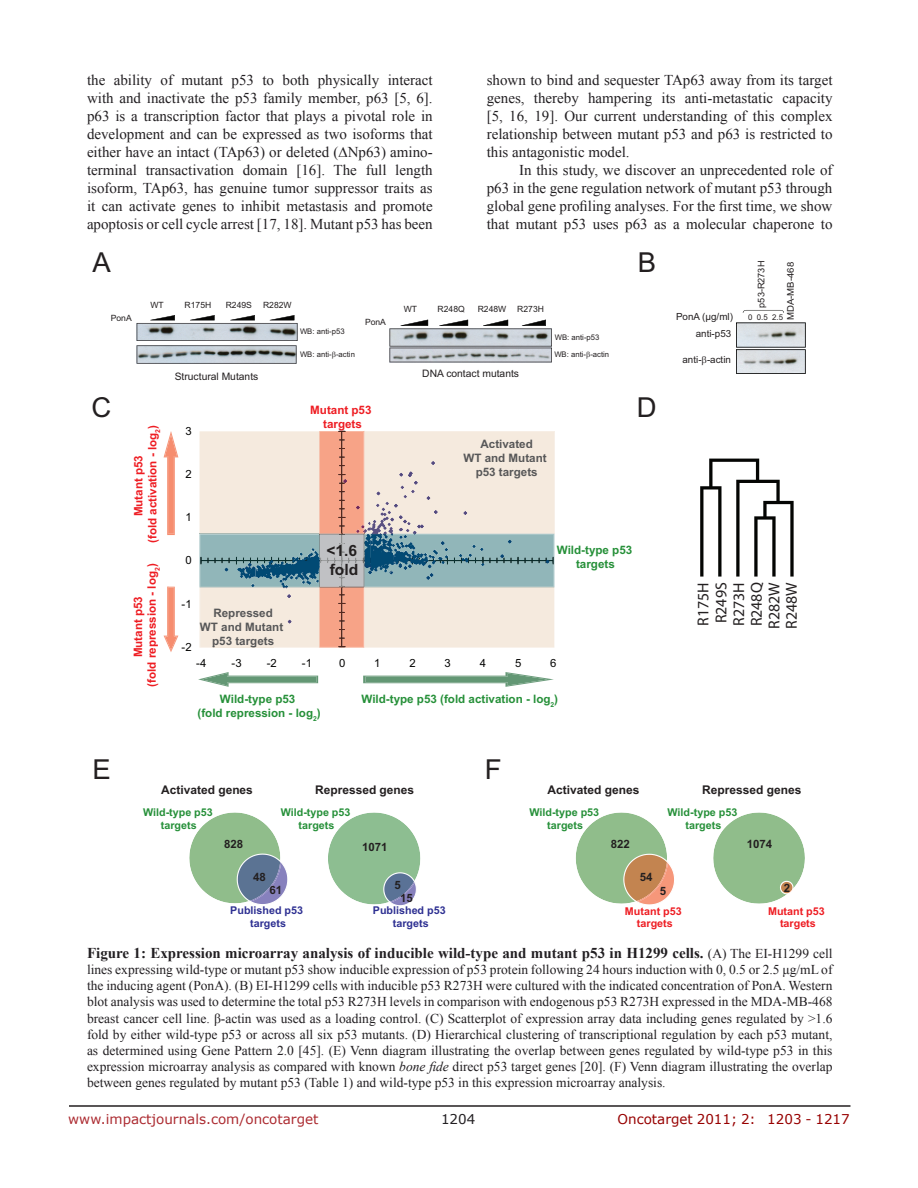
<style>
.page{position:relative;width:918px;height:1188px;background:#fff}
.page>*{position:absolute;margin:0;border:0;box-sizing:border-box;transform-origin:0 0}
.t1{font:27.45px "Arial";color:#231f20}
.t2{font:15.9px/17.7px "Myriad";color:#231f20;text-align:center}
.t3{font:700 15.6px/18.6px "Arial";color:#231f20}
.BodyText{font:15px/18px "Times New Roman";color:#221f22;text-align:justify}
.FigureText{font:700 15px "Times New Roman";color:#221f22}
.FigureText-2{font:13.5px/16.2px "Times New Roman";color:#221f22;text-align:justify}
.t4{font:13.5px "Verdana";color:#ac2b31}
.t5{font:13.5px "Verdana";color:#970000}
.t6{font:13.5px "Verdana";color:#221f22}
.t7{font:700 12px "Arial";color:#231f20}
.t8{font:700 11.55px/14px "Arial";color:#269039;text-align:center}
.t9{font:700 11.55px/14px "Arial";color:#ee1d23;text-align:center}
.t10{font:700 11.55px/14px "Arial";color:#575758;text-align:center}
.t11{font:700 11.4px/13.2px "Arial";color:#231f20}
.t12{font:11.25px "Arial";color:#050504}
.t13{font:700 10.8px/12.9px "Arial";color:#269039;text-align:center}
.t14{font:700 10.8px/12.9px "Arial";color:#ee1d23;text-align:center}
.t15{font:700 10.65px/12.9px "Arial";color:#269039;text-align:center}
.t16{font:700 10.65px/12.9px "Arial";color:#2e3092;text-align:center}
.t17{font:10.35px "Arial";color:#231f20}
.t18{font:9.9px "Arial";color:#231f20}
.t19{font:9.15px "Arial";color:#231f20;scale:1.04 1}
.t20{font:9.15px "Arial";color:#231f20}
.t21{font:8.55px "Arial";color:#231f20}
.t22{font:7.8px "Arial";color:#231f20}
.s1{font-weight:400;font-size:13.5px}
.s2{font-style:italic}
</style>
<div class="page">
<hr style="left:69px;top:1105px;width:781px;height:2px;background:#231f20">
<svg style="left:390px;top:320px;width:162px;height:42px;background:#b4b8bc"></svg>
<svg style="left:576px;top:812px;width:98px;height:93px"></svg>
<svg style="left:713px;top:812px;width:92px;height:92px"></svg>
<svg style="left:363px;top:672px;width:191px;height:15px"></svg>
<svg style="left:198px;top:672px;width:120px;height:15px"></svg>
<svg style="left:164px;top:587px;width:14px;height:65px"></svg>
<svg style="left:164px;top:431px;width:14px;height:104px"></svg>
<svg style="left:200px;top:431px;width:355px;height:217px;background:#dad3ca"></svg>
<div style="left:213px;top:636px;width:61px;height:11px;background:#f5eade"></div>
<hr style="left:213px;top:647px;width:61px;height:1px;background:#f5eade">
<img style="left:700px;top:458px;width:94px;height:119px">
<svg style="left:137px;top:315px;width:161px;height:49px"></svg>
<svg style="left:736px;top:322px;width:70px;height:52px;background:#c2c6c8"></svg>
<svg style="left:743px;top:310px;width:41px;height:3px"></svg>
<svg style="left:328px;top:812px;width:93px;height:94px"></svg>
<svg style="left:189px;top:812px;width:99px;height:92px"></svg>
<img style="left:401px;top:486px;width:14px;height:12px">
<img style="left:375px;top:502px;width:16px;height:27px">
<img style="left:356px;top:522px;width:14px;height:34px">
<img style="left:393px;top:522px;width:23px;height:28px">
<img style="left:284px;top:548px;width:31px;height:17px">
<img style="left:416px;top:545px;width:68px;height:21px">
<img style="left:237px;top:567px;width:18px;height:12px">
<p class="BodyText" style="left:87px;top:71px;width:347px">the ability of mutant p53 to both physically interact with and inactivate the p53 family member, p63 [5, 6]. p63 is a transcription factor that plays a pivotal role in development and can be expressed as two isoforms that either have an intact (TAp63) or deleted (∆Np63) amino&shy;terminal transactivation domain [16]. The full length isoform, TAp63, has genuine tumor suppressor traits as it can activate genes to inhibit metastasis and promote apoptosis or cell cycle arrest [17, 18]. Mutant p53 has been</p>
<p class="BodyText" style="left:487px;top:71px;width:347px">shown to bind and sequester TAp63 away from its target genes, thereby hampering its anti-metastatic capacity [5, 16, 19]. Our current understanding of this complex relationship between mutant p53 and p63 is restricted to this antagonistic model.</p>
<p class="BodyText" style="left:487px;top:161px;width:347px;text-indent:32px">In this study, we discover an unprecedented role of p63 in the gene regulation network of mutant p53 through global gene profiling analyses. For the first time, we show that mutant p53 uses p63 as a molecular chaperone to</p>
<p class="t1" style="left:92px;top:244px;width:20px">A</p>
<p class="t21" style="left:111px;top:313px;width:23px">PonA</p>
<p class="t21" style="left:151px;top:300px;width:15px">WT</p>
<p class="t21" style="left:185px;top:300px;width:28px">R175H</p>
<p class="t21" style="left:226px;top:300px;width:28px">R249S</p>
<p class="t21" style="left:263px;top:300px;width:30px">R282W</p>
<p class="t22" style="left:300px;top:326px;width:46px">WB: anti-p53</p>
<p class="t22" style="left:300px;top:349px;width:56px">WB: anti- -actin</p>
<p class="t21" style="left:365px;top:317px;width:23px">PonA</p>
<p class="t21" style="left:404px;top:303px;width:15px">WT</p>
<p class="t21" style="left:438px;top:303px;width:29px">R248Q</p>
<p class="t21" style="left:478px;top:303px;width:30px">R248W</p>
<p class="t21" style="left:517px;top:303px;width:28px">R273H</p>
<p class="t17" style="left:175px;top:370px;width:85px">Structural Mutants</p>
<p class="t17" style="left:422px;top:367px;width:98px">DNA contact mutants</p>
<p class="t22" style="left:555px;top:332px;width:46px">WB: anti-p53</p>
<p class="t22" style="left:554px;top:349px;width:56px">WB: anti- -actin</p>
<p class="t1" style="left:92px;top:390px;width:21px">C</p>
<p class="t9" style="left:132px;top:543px;width:120px;rotate:-90deg">Mutant p53<br>(fold activation - log<sub>2</sub>)</p>
<p class="t12" style="left:185px;top:424px;width:8px">3</p>
<p class="t12" style="left:185px;top:467px;width:8px">2</p>
<p class="t12" style="left:185px;top:510px;width:8px">1</p>
<p class="t9" style="left:310px;top:404px;width:63px">Mutant p53 targets</p>
<p class="t10" style="left:463px;top:437px;width:85px">Activated<br>WT and Mutant p53 targets</p>
<p class="t1" style="left:638px;top:244px;width:20px">B</p>
<p class="t1" style="left:637px;top:390px;width:21px">D</p>
<p class="t9" style="left:131px;top:687px;width:125px;rotate:-90deg">Mutant p53<br>(fold repression - log<sub>2</sub>)</p>
<p class="t12" style="left:185px;top:553px;width:8px">0</p>
<p class="t12" style="left:182px;top:596px;width:12px">-1</p>
<p class="t12" style="left:182px;top:639px;width:12px">-2</p>
<p class="t10" style="left:200px;top:606px;width:85px">Repressed<br>WT and Mutant p53 targets</p>
<p class="t3" style="left:327px;top:542px;width:33px">&lt;1.6 fold</p>
<p class="t8" style="left:557px;top:543px;width:77px">Wild-type p53 targets</p>
<p class="t12" style="left:196px;top:656px;width:12px">-4</p>
<p class="t12" style="left:231px;top:656px;width:12px">-3</p>
<p class="t12" style="left:267px;top:656px;width:12px">-2</p>
<p class="t12" style="left:302px;top:656px;width:12px">-1</p>
<p class="t12" style="left:339px;top:656px;width:8px">0</p>
<p class="t12" style="left:374px;top:656px;width:8px">1</p>
<p class="t12" style="left:409px;top:656px;width:8px">2</p>
<p class="t12" style="left:445px;top:656px;width:8px">3</p>
<p class="t12" style="left:480px;top:656px;width:8px">4</p>
<p class="t12" style="left:515px;top:656px;width:8px">5</p>
<p class="t12" style="left:550px;top:656px;width:8px">6</p>
<p class="t8" style="left:198px;top:693px;width:125px">Wild-type p53<br>(fold repression - log<sub>2</sub>)</p>
<p class="t8" style="left:361px;top:693px;width:198px">Wild-type p53 (fold activation - log<sub>2</sub>)</p>
<p class="t1" style="left:92px;top:752px;width:20px">E</p>
<p class="t1" style="left:485px;top:752px;width:18px">F</p>
<p class="t20" style="left:755px;top:308px;width:48px;rotate:-90deg">p53-R273H</p>
<p class="t19" style="left:785px;top:320px;width:57px;rotate:-90deg">MDA-MB-468</p>
<p class="t18" style="left:676px;top:310px;width:59px">PonA (μg/ml)</p>
<p class="t22" style="left:748px;top:312px;width:36px">0 0.5 2.5</p>
<p class="t18" style="left:696px;top:327px;width:37px">anti-p53</p>
<p class="t18" style="left:682px;top:354px;width:50px">anti- -actin</p>
<p class="t2" style="left:695px;top:629px;width:48px;rotate:-90deg">R175H<br>R249S<br>R273H<br>R248Q<br>R282W<br>R248W</p>
<p class="t7" style="left:161px;top:781px;width:93px">Activated genes</p>
<p class="t7" style="left:315px;top:782px;width:100px">Repressed genes</p>
<p class="t15" style="left:143px;top:806px;width:71px">Wild-type p53 targets</p>
<p class="t15" style="left:281px;top:806px;width:71px">Wild-type p53 targets</p>
<p class="t7" style="left:548px;top:781px;width:93px">Activated genes</p>
<p class="t7" style="left:702px;top:782px;width:101px">Repressed genes</p>
<p class="t13" style="left:529px;top:806px;width:71px">Wild-type p53 targets</p>
<p class="t13" style="left:668px;top:806px;width:71px">Wild-type p53 targets</p>
<p class="t11" style="left:224px;top:837px;width:21px">828</p>
<p class="t11" style="left:362px;top:841px;width:27px">1071</p>
<p class="t11" style="left:611px;top:837px;width:21px">822</p>
<p class="t11" style="left:747px;top:837px;width:27px">1074</p>
<p class="t11" style="left:253px;top:871px;width:14px">48</p>
<p class="t11" style="left:269px;top:884px;width:14px">61</p>
<p class="t11" style="left:400px;top:879px;width:14px;text-indent:-6px">5<br>15</p>
<p class="t11" style="left:640px;top:871px;width:14px">54</p>
<p class="t11" style="left:660px;top:885px;width:8px">5</p>
<p class="t11" style="left:784px;top:882px;width:8px">2</p>
<p class="t16" style="left:230px;top:904px;width:74px">Published p53 targets</p>
<p class="t16" style="left:373px;top:904px;width:74px">Published p53 targets</p>
<p class="t14" style="left:625px;top:905px;width:58px">Mutant p53 targets</p>
<p class="t14" style="left:768px;top:905px;width:58px">Mutant p53 targets</p>
<p class="FigureText" style="left:87px;top:943px;width:747px">Figure 1: Expression microarray analysis of inducible wild-type and mutant p53 in H1299 cells. <span class="s1">(A) The EI-H1299 cell</span></p>
<p class="FigureText-2" style="left:87px;top:961px;width:747px">lines expressing wild-type or mutant p53 show inducible expression of p53 protein following 24 hours induction with 0, 0.5 or 2.5 μg/mL of the inducing agent (PonA). (B) EI-H1299 cells with inducible p53 R273H were cultured with the indicated concentration of PonA. Western blot analysis was used to determine the total p53 R273H levels in comparison with endogenous p53 R273H expressed in the MDA-MB-468 breast cancer cell line. β-actin was used as a loading control. (C) Scatterplot of expression array data including genes regulated by &gt;1.6 fold by either wild-type p53 or across all six p53 mutants. (D) Hierarchical clustering of transcriptional regulation by each p53 mutant, as determined using Gene Pattern 2.0 [45]. (E) Venn diagram illustrating the overlap between genes regulated by wild-type p53 in this expression microarray analysis as compared with known <span class="s2">bone fide</span> direct p53 target genes [20]. (F) Venn diagram illustrating the overlap between genes regulated by mutant p53 (Table 1) and wild-type p53 in this expression microarray analysis.</p>
<p class="t4" style="left:68px;top:1110px;width:252px">www.impactjournals.com/oncotarget</p>
<p class="t6" style="left:441px;top:1110px;width:36px">1204</p>
<p class="t5" style="left:618px;top:1110px;width:234px">Oncotarget 2011; 2: 1203 - 1217</p>
</div>
